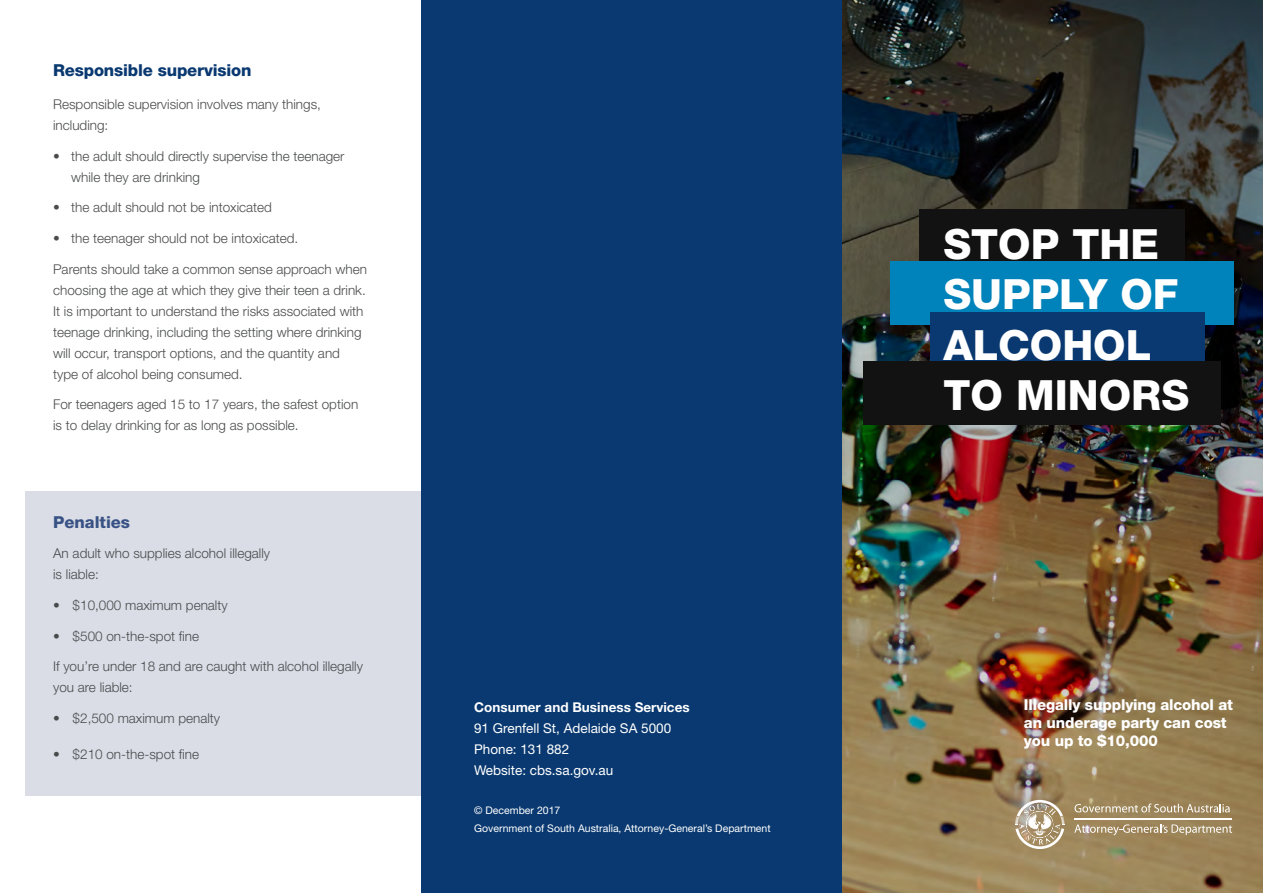
<style>
.page{position:relative;width:1263px;height:893px;background:#fff}
.page>*{position:absolute;margin:0;border:0;box-sizing:border-box;transform-origin:0 0}
.t1{font:800 41.7px/50.1px "Helvetica Neue LT Std";color:#fff}
.t2{font:800 16.5px "Helvetica Neue LT Std";letter-spacing:-.01em;color:#093970}
.t3{font:800 16.5px "Helvetica Neue LT Std";color:#395285}
.t4{font:800 15px/18px "Helvetica Neue LT Std";letter-spacing:-.01em;color:#fff}
.t5{font:300 13.5px/21px "Helvetica Neue";color:#4a4c4b}
.t6{font:300 13.5px/21px "Helvetica Neue";color:#464c4c}
.t7{font:13.5px/21px "Helvetica Neue LT Std";color:#fff}
.t8{font:700 13.5px "Helvetica Neue";color:#fff}
.t9{font:10.5px/18px "Helvetica Neue LT Std";color:#fff}
</style>
<div class="page">
<img style="left:842px;top:0;width:421px;height:893px">
<svg style="left:1074px;top:803px;width:156px;height:9px"></svg>
<svg style="left:1074px;top:824px;width:158px;height:11px;background:#b3a07f"></svg>
<hr style="left:1074px;top:818px;width:158px;height:2px;background:#fff">
<svg style="left:1015px;top:800px;width:49px;height:49px"></svg>
<div style="left:919px;top:209px;width:265px;height:64px;background:#121212"></div>
<div style="left:890px;top:262px;width:343px;height:63px;background:#0082ba"></div>
<div style="left:930px;top:312px;width:275px;height:63px;background:#093970"></div>
<div style="left:863px;top:362px;width:357px;height:63px;background:#121212"></div>
<div style="left:421px;top:0;width:421px;height:893px;background:#093970"></div>
<div style="left:25px;top:491px;width:396px;height:304px;background:#dadde6"></div>
<p class="t2" style="left:53px;top:60px;width:200px">Responsible supervision</p>
<p class="t5" style="left:53px;top:94px;width:269px">Responsible supervision involves many things, including:</p>
<p class="t5" style="left:71px;top:145px;width:275px;text-indent:-18px">• the adult should directly supervise the teenager while they are drinking</p>
<p class="t5" style="left:53px;top:197px;width:220px">• the adult should not be intoxicated</p>
<p class="t5" style="left:53px;top:227px;width:247px">• the teenager should not be intoxicated.</p>
<p class="t5" style="left:53px;top:258px;width:315px">Parents should take a common sense approach when choosing the age at which they give their teen a drink.<br>It is important to understand the risks associated with teenage drinking, including the setting where drinking will occur, transport options, and the quantity and type of alcohol being consumed.</p>
<p class="t5" style="left:53px;top:394px;width:307px">For teenagers aged 15 to 17 years, the safest option is to delay drinking for as long as possible.</p>
<p class="t3" style="left:53px;top:512px;width:79px">Penalties</p>
<p class="t6" style="left:53px;top:543px;width:219px">An adult who supplies alcohol illegally is liable:</p>
<p class="t6" style="left:53px;top:594px;width:176px">• $10,000 maximum penalty</p>
<p class="t6" style="left:53px;top:625px;width:148px">• $500 on-the-spot fine</p>
<p class="t6" style="left:53px;top:656px;width:311px">If you’re under 18 and are caught with alcohol illegally you are liable:</p>
<p class="t6" style="left:53px;top:707px;width:169px">• $2,500 maximum penalty</p>
<p class="t6" style="left:53px;top:744px;width:148px">• $210 on-the-spot fine</p>
<p class="t8" style="left:474px;top:699px;width:217px">Consumer and Business Services</p>
<p class="t7" style="left:474px;top:717px;width:199px">91 Grenfell St, Adelaide SA 5000<br>Phone: 131 882<br>Website: cbs.sa.gov.au</p>
<p class="t9" style="left:474px;top:801px;width:298px">© December 2017<br>Government of South Australia, Attorney-General’s Department</p>
<h1 class="t1" style="left:943px;top:219px;width:247px">STOP THE<br>SUPPLY OF<br>ALCOHOL<br>TO MINORS</h1>
<p class="t4" style="left:1024px;top:696px;width:211px">Illegally supplying alcohol at an underage party can cost you up to $10,000</p>
</div>
